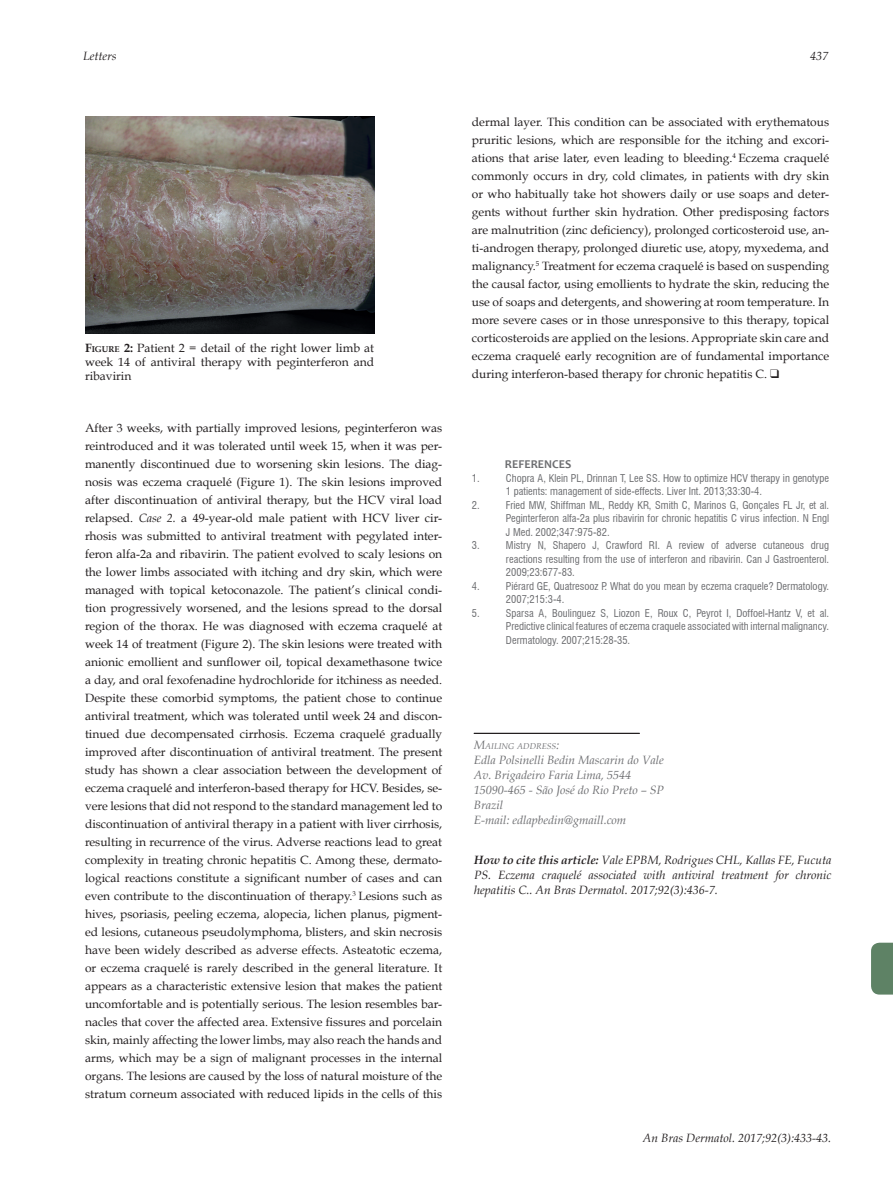
<style>
.page{position:relative;width:893px;height:1191px;background:#fff}
.page>*{position:absolute;margin:0;border:0;box-sizing:border-box;transform-origin:0 0}
.ABD-ING_-_2016_-_Fin{font:12px/18px "Book Antiqua";color:#231f20;text-align:justify}
.miolo{font:italic 12px/15px "Book Antiqua";color:#231f20;text-align:justify}
.miolo-2{font:italic 12px "Book Antiqua";color:#6c6d70}
.Normal__Web{font:12px/14.2px "Book Antiqua";color:#231f20;text-align:justify}
.t1{font:700 12px "Candara";color:#6c6d70}
.t2{font:condensed 10.5px/13.5px "Swiss 721 BT";color:#6c6d70;text-align:justify}
.miolo-3{font:italic 8.4px "Book Antiqua";color:#6c6d70}
.s1{font-weight:700}
.s2{font-weight:700;font-size:8.4px}
.s3{font-style:italic}
.s4{font-size:12px}
</style>
<div class="page">
<svg style="left:871px;top:942px;width:22px;height:52px"></svg>
<img style="left:85px;top:117px;width:289px;height:217px">
<hr style="left:474px;top:733px;width:166px;height:1px;background:#231f20">
<p class="miolo" style="left:83px;top:49px;width:35px">Letters</p>
<p class="miolo" style="left:810px;top:49px;width:19px">437</p>
<p class="Normal__Web" style="left:85px;top:340px;width:291px"><span class="s1">F</span><span class="s2">IGURE</span> <span class="s1">2:</span> Patient 2 = detail of the right lower limb at week 14 of antiviral therapy with peginterferon and ribavirin</p>
<p class="ABD-ING_-_2016_-_Fin" style="left:85px;top:419px;width:359px">After 3 weeks, with partially improved lesions, peginterferon was reintroduced and it was tolerated until week 15, when it was per&shy;manently discontinued due to worsening skin lesions. The diag&shy;nosis was eczema craquelé (Figure 1). The skin lesions improved after discontinuation of antiviral therapy, but the HCV viral load relapsed. <span class="s3">Case 2.</span> a 49-year-old male patient with HCV liver cir&shy;rhosis was submitted to antiviral treatment with pegylated inter&shy;feron alfa-2a and ribavirin. The patient evolved to scaly lesions on the lower limbs associated with itching and dry skin, which were managed with topical ketoconazole. The patient’s clinical condi&shy;tion progressively worsened, and the lesions spread to the dorsal region of the thorax. He was diagnosed with eczema craquelé at week 14 of treatment (Figure 2). The skin lesions were treated with anionic emollient and sunflower oil, topical dexamethasone twice a day, and oral fexofenadine hydrochloride for itchiness as needed.<br>Despite these comorbid symptoms, the patient chose to continue antiviral treatment, which was tolerated until week 24 and discon&shy;tinued due decompensated cirrhosis. Eczema craquelé gradually improved after discontinuation of antiviral treatment. The present study has shown a clear association between the development of eczema craquelé and interferon-based therapy for HCV. Besides, se&shy;vere lesions that did not respond to the standard management led to discontinuation of antiviral therapy in a patient with liver cirrhosis, resulting in recurrence of the virus. Adverse reactions lead to great complexity in treating chronic hepatitis C. Among these, dermato&shy;logical reactions constitute a significant number of cases and can even contribute to the discontinuation of therapy.<sup>3</sup> Lesions such as hives, psoriasis, peeling eczema, alopecia, lichen planus, pigment&shy;ed lesions, cutaneous pseudolymphoma, blisters, and skin necrosis have been widely described as adverse effects. Asteatotic eczema, or eczema craquelé is rarely described in the general literature. It appears as a characteristic extensive lesion that makes the patient uncomfortable and is potentially serious. The lesion resembles bar&shy;nacles that cover the affected area. Extensive fissures and porcelain skin, mainly affecting the lower limbs, may also reach the hands and arms, which may be a sign of malignant processes in the internal organs. The lesions are caused by the loss of natural moisture of the stratum corneum associated with reduced lipids in the cells of this</p>
<p class="ABD-ING_-_2016_-_Fin" style="left:472px;top:113px;width:359px">dermal layer. This condition can be associated with erythematous pruritic lesions, which are responsible for the itching and excori&shy;ations that arise later, even leading to bleeding.<sup>4</sup> Eczema craquelé commonly occurs in dry, cold climates, in patients with dry skin or who habitually take hot showers daily or use soaps and deter&shy;gents without further skin hydration. Other predisposing factors are malnutrition (zinc deficiency), prolonged corticosteroid use, an&shy;ti-androgen therapy, prolonged diuretic use, atopy, myxedema, and malignancy.<sup>5</sup> Treatment for eczema craquelé is based on suspending the causal factor, using emollients to hydrate the skin, reducing the use of soaps and detergents, and showering at room temperature. In more severe cases or in those unresponsive to this therapy, topical corticosteroids are applied on the lesions. Appropriate skin care and eczema craquelé early recognition are of fundamental importance during interferon-based therapy for chronic hepatitis C. ❑</p>
<p class="t1" style="left:505px;top:457px;width:68px">REFERENCES</p>
<p class="t2" style="left:472px;top:471px;width:9px">1.</p>
<p class="t2" style="left:506px;top:471px;width:325px">Chopra A, Klein PL, Drinnan T, Lee SS. How to optimize HCV therapy in genotype<br>1 patients: management of side-effects. Liver Int. 2013;33:30-4.</p>
<p class="t2" style="left:472px;top:498px;width:9px">2.</p>
<p class="t2" style="left:506px;top:498px;width:325px">Fried MW, Shiffman ML, Reddy KR, Smith C, Marinos G, Gonçales FL Jr, et al.<br>Peginterferon alfa-2a plus ribavirin for chronic hepatitis C virus infection. N Engl J Med. 2002;347:975-82.</p>
<p class="t2" style="left:472px;top:538px;width:9px">3.</p>
<p class="t2" style="left:506px;top:538px;width:325px">Mistry N, Shapero J, Crawford RI. A review of adverse cutaneous drug reactions resulting from the use of interferon and ribavirin. Can J Gastroenterol.<br>2009;23:677-83.</p>
<p class="t2" style="left:472px;top:579px;width:9px">4.</p>
<p class="t2" style="left:506px;top:579px;width:325px">Piérard GE, Quatresooz P. What do you mean by eczema craquele? Dermatology.<br>2007;215:3-4.</p>
<p class="t2" style="left:472px;top:606px;width:9px">5.</p>
<p class="t2" style="left:506px;top:606px;width:325px">Sparsa A, Boulinguez S, Liozon E, Roux C, Peyrot I, Doffoel-Hantz V, et al.<br>Predictive clinical features of eczema craquele associated with internal malignancy.<br>Dermatology. 2007;215:28-35.</p>
<p class="miolo-3" style="left:474px;top:741px;width:87px"><span class="s4">M</span>AILING ADDRESS<span class="s4">:</span></p>
<p class="miolo-2" style="left:474px;top:752px;width:191px">Edla Polsinelli Bedin Mascarin do Vale</p>
<p class="miolo-2" style="left:474px;top:767px;width:159px">Av. Brigadeiro Faria Lima, 5544</p>
<p class="miolo-2" style="left:474px;top:782px;width:191px">15090-465 - São José do Rio Preto – SP</p>
<p class="miolo-2" style="left:474px;top:797px;width:31px">Brazil</p>
<p class="miolo-2" style="left:474px;top:812px;width:154px">E-mail: edlapbedin@gmaill.com</p>
<p class="miolo" style="left:474px;top:852px;width:359px"><span class="s1">How to cite this article:</span> Vale EPBM, Rodrigues CHL, Kallas FE, Fucuta PS. Eczema craquelé associated with antiviral treatment for chronic hepatitis C.. An Bras Dermatol. 2017;92(3):436-7.</p>
<p class="miolo" style="left:643px;top:1131px;width:190px">An Bras Dermatol. 2017;92(3):433-43.</p>
</div>
